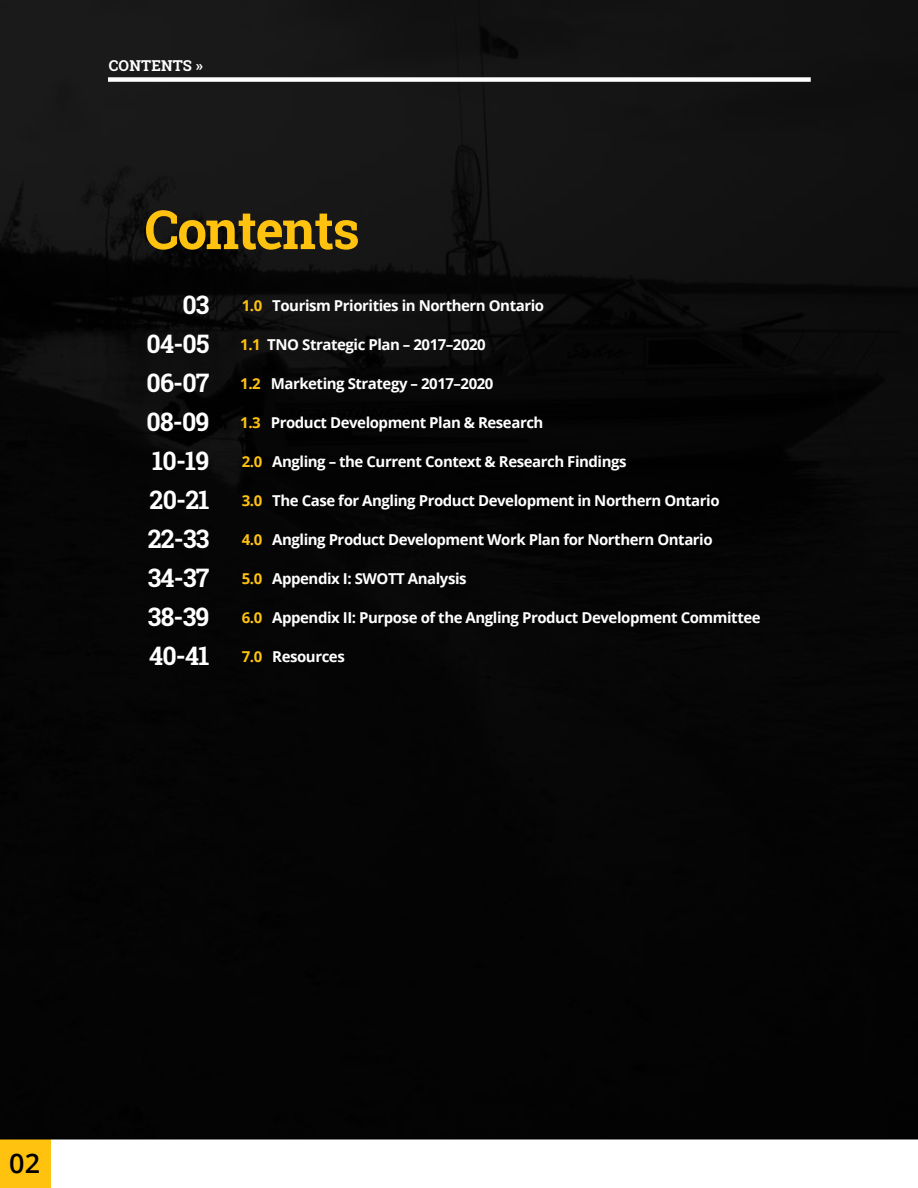
<style>
.page{position:relative;width:918px;height:1188px;background:#fff}
.page>*{position:absolute;margin:0;border:0;box-sizing:border-box;transform-origin:0 0}
.t1{font:700 54px "Roboto Slab";letter-spacing:-.03em;color:#ffc20e}
.t2{font:600 27px "Open Sans";color:#000}
.t3{font:700 25.5px/39px "Roboto Slab";letter-spacing:-.03em;color:#fff;text-align:justify}
.t4{font:700 15px "Open Sans";letter-spacing:-.03em;color:#fff}
.t5{font:700 15px "Roboto Slab";letter-spacing:.01em;color:#fff}
.s1{color:#ffc20e}
</style>
<div class="page">
<img style="left:0;top:0;width:918px;height:1138px">
<div style="left:108px;top:77px;width:703px;height:5px;background:#fff"></div>
<div style="left:0;top:1139px;width:51px;height:49px;background:#ffc20e"></div>
<hr style="left:0;top:1138px;width:918px;height:1px;background:#000">
<p class="t5" style="left:109px;top:56px;width:96px">CONTENTS »</p>
<h1 class="t1" style="left:145px;top:193px;width:216px">Contents</h1>
<h3 class="t3" style="left:146px;top:285px;width:65px;text-indent:36px">03<br>04-05<br>06-07<br>08-09<br>10-19<br>20-21<br>22-33<br>34-37<br>38-39<br>40-41</h3>
<p class="t4" style="left:242px;top:295px;width:304px"><span class="s1">1.0</span> Tourism Priorities in Northern Ontario</p>
<p class="t4" style="left:240px;top:334px;width:247px"><span class="s1">1.1</span> TNO Strategic Plan – 2017–2020</p>
<p class="t4" style="left:240px;top:373px;width:255px"><span class="s1">1.2</span> Marketing Strategy – 2017–2020</p>
<p class="t4" style="left:240px;top:412px;width:305px"><span class="s1">1.3</span> Product Development Plan &amp; Research</p>
<p class="t4" style="left:242px;top:451px;width:386px"><span class="s1">2.0</span> Angling – the Current Context &amp; Research Findings</p>
<p class="t4" style="left:242px;top:490px;width:479px"><span class="s1">3.0</span> The Case for Angling Product Development in Northern Ontario</p>
<p class="t4" style="left:242px;top:529px;width:472px"><span class="s1">4.0</span> Angling Product Development Work Plan for Northern Ontario</p>
<p class="t4" style="left:242px;top:568px;width:226px"><span class="s1">5.0</span> Appendix I: SWOTT Analysis</p>
<p class="t4" style="left:242px;top:607px;width:520px"><span class="s1">6.0</span> Appendix II: Purpose of the Angling Product Development Committee</p>
<p class="t4" style="left:242px;top:646px;width:105px"><span class="s1">7.0</span> Resources</p>
<h2 class="t2" style="left:9px;top:1145px;width:32px">02</h2>
</div>
